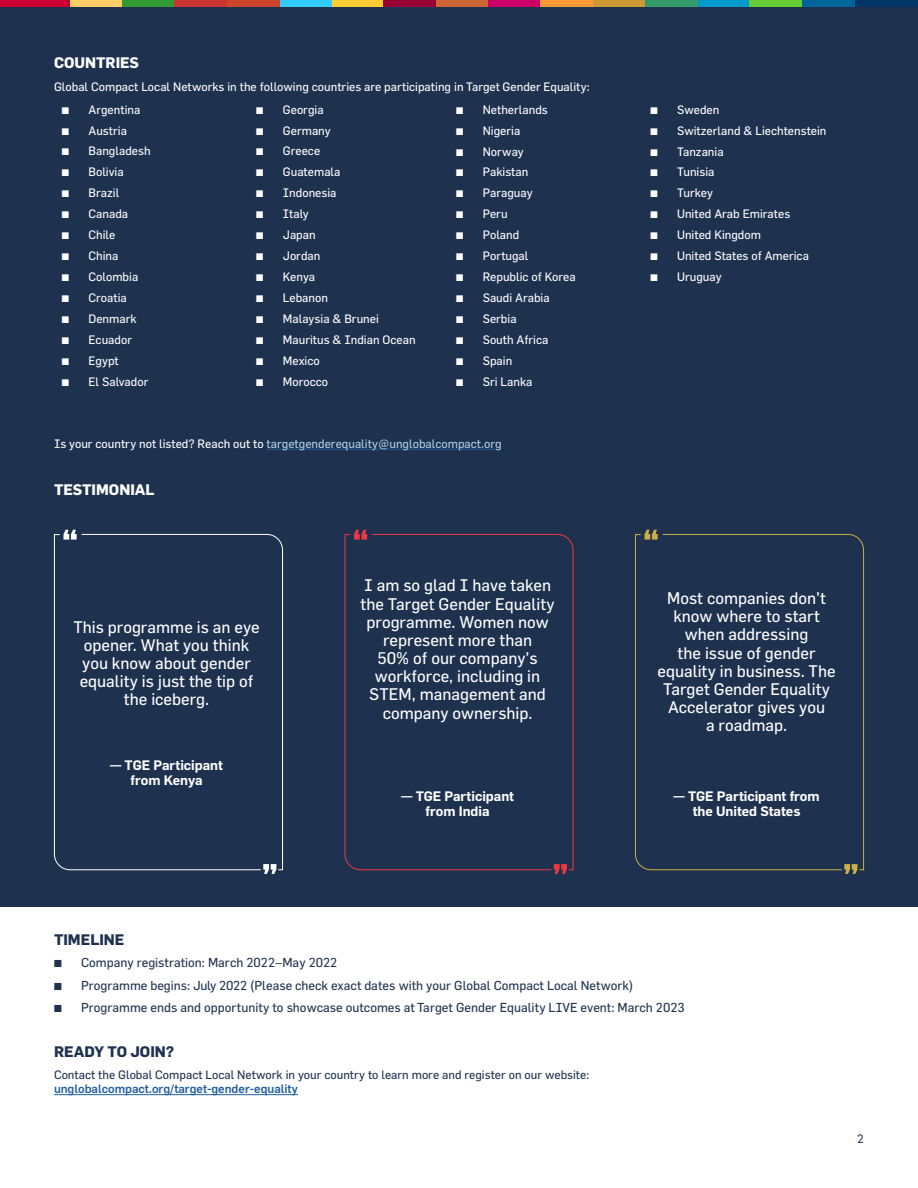
<style>
.page{position:relative;width:918px;height:1188px;background:#fff}
.page>*{position:absolute;margin:0;border:0;box-sizing:border-box;transform-origin:0 0}
.t1{font:16.5px/18.1px "Flama";color:#fff;text-align:center}
.t2{font:700 15px "Flama";color:#fff}
.t3{font:700 15px "Flama";color:#1e3250}
.t4{font:600 13.5px/14.9px "Flama";color:#fff;text-align:center}
.t5{font:12.75px "Flama";color:#1f334f}
.t6{font:12px "Flama";color:#fff}
.t7{font:12px "Flama";color:#1f334f}
.t8{font:12px "Flama";color:#adcfe6}
.t9{font:500 12px "Flama";color:#215e9e}
.t10{font:12px "Flama";color:#1e3250}
.s1{font-style:inherit}
.s2{color:#fff}
</style>
<div class="page">
<div style="left:0;top:0;width:918px;height:906px;background:#1e3250"></div>
<hr style="left:54px;top:1094px;width:244px;height:1px;background:#215e9e">
<hr style="left:267px;top:449px;width:235px;height:1px;background:#215e9e">
<div style="left:854px;top:0;width:64px;height:7px;background:#036"></div>
<div style="left:802px;top:0;width:53px;height:7px;background:#069"></div>
<div style="left:436px;top:0;width:53px;height:7px;background:#c63"></div>
<div style="left:488px;top:0;width:53px;height:7px;background:#c06"></div>
<div style="left:697px;top:0;width:53px;height:7px;background:#09c"></div>
<div style="left:750px;top:0;width:52px;height:7px;background:#6c3"></div>
<div style="left:593px;top:0;width:52px;height:7px;background:#c93"></div>
<div style="left:645px;top:0;width:53px;height:7px;background:#396"></div>
<div style="left:331px;top:0;width:53px;height:7px;background:#fc3"></div>
<div style="left:384px;top:0;width:52px;height:7px;background:#903"></div>
<div style="left:279px;top:0;width:53px;height:7px;background:#3cf"></div>
<div style="left:0;top:0;width:70px;height:7px;background:#c03"></div>
<div style="left:70px;top:0;width:52px;height:7px;background:#fc6"></div>
<div style="left:122px;top:0;width:53px;height:7px;background:#393"></div>
<div style="left:175px;top:0;width:52px;height:7px;background:#c33"></div>
<div style="left:227px;top:0;width:52px;height:7px;background:#cc452b"></div>
<div style="left:541px;top:0;width:52px;height:7px;background:#f93"></div>
<svg style="left:54px;top:534px;width:229px;height:337px"></svg>
<svg style="left:64px;top:530px;width:13px;height:10px"></svg>
<svg style="left:263px;top:864px;width:13px;height:10px"></svg>
<svg style="left:344px;top:534px;width:230px;height:337px"></svg>
<svg style="left:354px;top:530px;width:13px;height:10px"></svg>
<svg style="left:554px;top:864px;width:13px;height:10px"></svg>
<svg style="left:635px;top:534px;width:229px;height:337px"></svg>
<svg style="left:645px;top:530px;width:13px;height:10px"></svg>
<svg style="left:844px;top:864px;width:13px;height:10px"></svg>
<p class="t2" style="left:54px;top:52px;width:87px">COUNTRIES</p>
<p class="t6" style="left:54px;top:79px;width:537px">Global Compact Local Networks in the following countries are participating in Target Gender Equality:</p>
<p class="t6" style="left:61px;top:102px;width:80px"><span class="s1">▪</span> Argentina</p>
<p class="t6" style="left:61px;top:123px;width:67px"><span class="s1">▪</span> Austria</p>
<p class="t6" style="left:61px;top:144px;width:91px"><span class="s1">▪</span> Bangladesh</p>
<p class="t6" style="left:61px;top:165px;width:64px"><span class="s1">▪</span> Bolivia</p>
<p class="t6" style="left:61px;top:186px;width:59px"><span class="s1">▪</span> Brazil</p>
<p class="t6" style="left:61px;top:207px;width:68px"><span class="s1">▪</span> Canada</p>
<p class="t6" style="left:61px;top:228px;width:55px"><span class="s1">▪</span> Chile</p>
<p class="t6" style="left:61px;top:249px;width:59px"><span class="s1">▪</span> China</p>
<p class="t6" style="left:61px;top:269px;width:78px"><span class="s1">▪</span> Colombia</p>
<p class="t6" style="left:61px;top:290px;width:67px"><span class="s1">▪</span> Croatia</p>
<p class="t6" style="left:61px;top:311px;width:77px"><span class="s1">▪</span> Denmark</p>
<p class="t6" style="left:61px;top:332px;width:72px"><span class="s1">▪</span> Ecuador</p>
<p class="t6" style="left:61px;top:353px;width:59px"><span class="s1">▪</span> Egypt</p>
<p class="t6" style="left:61px;top:374px;width:89px"><span class="s1">▪</span> El Salvador</p>
<p class="t6" style="left:256px;top:102px;width:69px"><span class="s1">▪</span> Georgia</p>
<p class="t6" style="left:256px;top:123px;width:76px"><span class="s1">▪</span> Germany</p>
<p class="t6" style="left:256px;top:144px;width:66px"><span class="s1">▪</span> Greece</p>
<p class="t6" style="left:256px;top:165px;width:86px"><span class="s1">▪</span> Guatemala</p>
<p class="t6" style="left:256px;top:186px;width:82px"><span class="s1">▪</span> Indonesia</p>
<p class="t6" style="left:256px;top:207px;width:54px"><span class="s1">▪</span> Italy</p>
<p class="t6" style="left:256px;top:228px;width:61px"><span class="s1">▪</span> Japan</p>
<p class="t6" style="left:256px;top:249px;width:66px"><span class="s1">▪</span> Jordan</p>
<p class="t6" style="left:256px;top:269px;width:61px"><span class="s1">▪</span> Kenya</p>
<p class="t6" style="left:256px;top:290px;width:74px"><span class="s1">▪</span> Lebanon</p>
<p class="t6" style="left:256px;top:311px;width:125px"><span class="s1">▪</span> Malaysia &amp; Brunei</p>
<p class="t6" style="left:256px;top:332px;width:161px"><span class="s1">▪</span> Mauritus &amp; Indian Ocean</p>
<p class="t6" style="left:256px;top:353px;width:65px"><span class="s1">▪</span> Mexico</p>
<p class="t6" style="left:256px;top:374px;width:74px"><span class="s1">▪</span> Morocco</p>
<p class="t6" style="left:456px;top:102px;width:94px"><span class="s1">▪</span> Netherlands</p>
<p class="t6" style="left:456px;top:123px;width:66px"><span class="s1">▪</span> Nigeria</p>
<p class="t6" style="left:456px;top:144px;width:70px"><span class="s1">▪</span> Norway</p>
<p class="t6" style="left:456px;top:165px;width:74px"><span class="s1">▪</span> Pakistan</p>
<p class="t6" style="left:456px;top:186px;width:78px"><span class="s1">▪</span> Paraguay</p>
<p class="t6" style="left:456px;top:207px;width:53px"><span class="s1">▪</span> Peru</p>
<p class="t6" style="left:456px;top:228px;width:65px"><span class="s1">▪</span> Poland</p>
<p class="t6" style="left:456px;top:249px;width:74px"><span class="s1">▪</span> Portugal</p>
<p class="t6" style="left:456px;top:270px;width:122px"><span class="s1">▪</span> Republic of Korea</p>
<p class="t6" style="left:456px;top:290px;width:96px"><span class="s1">▪</span> Saudi Arabia</p>
<p class="t6" style="left:456px;top:311px;width:62px"><span class="s1">▪</span> Serbia</p>
<p class="t6" style="left:456px;top:332px;width:94px"><span class="s1">▪</span> South Africa</p>
<p class="t6" style="left:456px;top:353px;width:58px"><span class="s1">▪</span> Spain</p>
<p class="t6" style="left:456px;top:374px;width:78px"><span class="s1">▪</span> Sri Lanka</p>
<p class="t8" style="left:54px;top:436px;width:449px"><span class="s2">Is your country not listed? Reach out to</span> targetgenderequality@unglobalcompact.org</p>
<p class="t2" style="left:54px;top:479px;width:102px">TESTIMONIAL</p>
<h1 class="t1" style="left:73px;top:617px;width:188px">This programme is an eye opener. What you think you know about gender equality is just the tip of the iceberg.</h1>
<p class="t4" style="left:110px;top:757px;width:114px">— TGE Participant from Kenya</p>
<h1 class="t1" style="left:361px;top:576px;width:196px">I am so glad I have taken the Target Gender Equality programme. Women now represent more than<br>50% of our company’s workforce, including in<br>STEM, management and company ownership.</h1>
<p class="t6" style="left:650px;top:102px;width:71px"><span class="s1">▪</span> Sweden</p>
<p class="t6" style="left:650px;top:123px;width:178px"><span class="s1">▪</span> Switzerland &amp; Liechtenstein</p>
<p class="t6" style="left:650px;top:144px;width:75px"><span class="s1">▪</span> Tanzania</p>
<p class="t6" style="left:650px;top:165px;width:66px"><span class="s1">▪</span> Tunisia</p>
<p class="t6" style="left:650px;top:186px;width:64px"><span class="s1">▪</span> Turkey</p>
<p class="t6" style="left:650px;top:207px;width:142px"><span class="s1">▪</span> United Arab Emirates</p>
<p class="t6" style="left:650px;top:228px;width:112px"><span class="s1">▪</span> United Kingdom</p>
<p class="t6" style="left:650px;top:249px;width:160px"><span class="s1">▪</span> United States of America</p>
<p class="t6" style="left:650px;top:270px;width:73px"><span class="s1">▪</span> Uruguay</p>
<h1 class="t1" style="left:658px;top:589px;width:180px">Most companies don’t know where to start when addressing<br>the issue of gender equality in business. The<br>Target Gender Equality<br>Accelerator gives you<br>a roadmap.</h1>
<p class="t4" style="left:401px;top:788px;width:114px">— TGE Participant from India</p>
<p class="t4" style="left:674px;top:788px;width:148px">— TGE Participant from the United States</p>
<p class="t3" style="left:54px;top:928px;width:72px">TIMELINE</p>
<p class="t5" style="left:54px;top:955px;width:285px"><span class="s1">▪</span> Company registration: March 2022–May 2022</p>
<p class="t5" style="left:54px;top:977px;width:581px"><span class="s1">▪</span> Programme begins: July 2022 (Please check exact dates with your Global Compact Local Network)</p>
<p class="t5" style="left:54px;top:999px;width:632px"><span class="s1">▪</span> Programme ends and opportunity to showcase outcomes at Target Gender Equality LIVE event: March 2023</p>
<p class="t3" style="left:54px;top:1041px;width:122px">READY TO JOIN?</p>
<p class="t7" style="left:54px;top:1067px;width:537px">Contact the Global Compact Local Network in your country to learn more and register on our website:</p>
<p class="t9" style="left:54px;top:1081px;width:245px">unglobalcompact.org/target-gender-equality</p>
<p class="t10" style="left:857px;top:1131px;width:8px">2</p>
</div>
